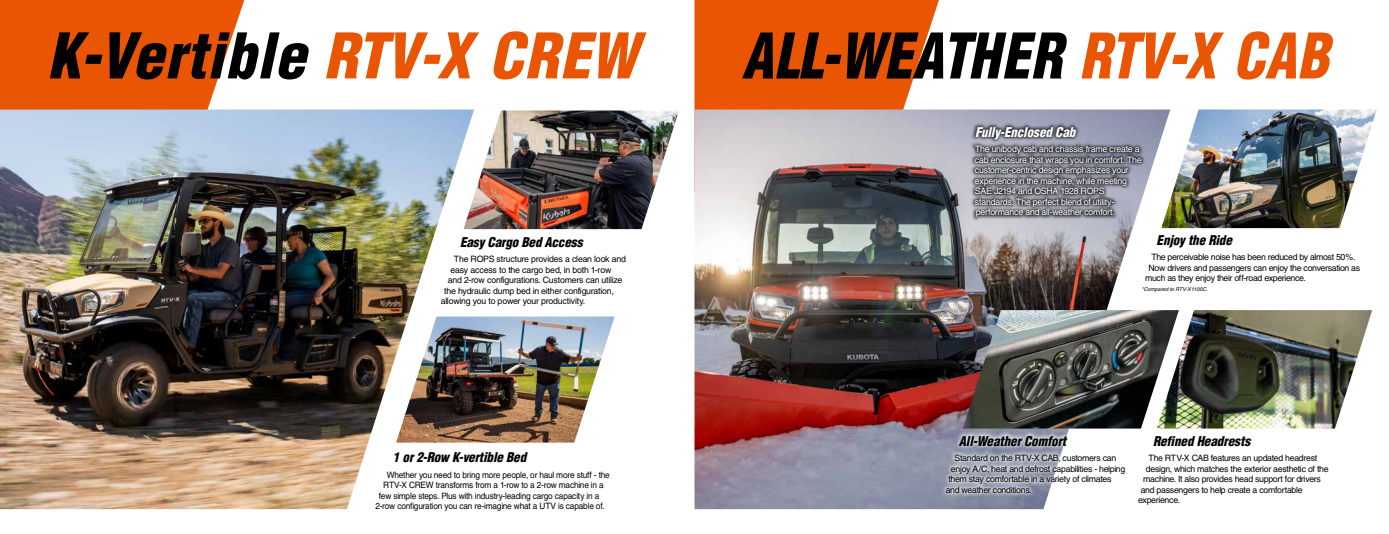
<style>
.page{position:relative;width:1389px;height:534px;background:#fff}
.page>*{position:absolute;margin:0;border:0;box-sizing:border-box;transform-origin:0 0}
.t1{font:italic 900 condensed 61.25px "Helvetica";letter-spacing:.005em;color:#000}
.t2{font:italic 900 condensed 61.25px "Helvetica";letter-spacing:.005em;color:#000;scale:.93 1}
.t3{font:italic 900 condensed 13.12px "Helvetica";letter-spacing:-.01em;color:#000}
.t4{font:italic 900 condensed 13.12px "Helvetica";letter-spacing:-.01em;color:#fff}
.t5{font:8.75px "Helvetica";letter-spacing:-.03em;color:#000}
.t6{font:8.75px/10.5px "Helvetica";letter-spacing:-.025em;color:#fff}
.t7{font:8.75px "Helvetica";letter-spacing:-.03em;color:#000;scale:.95 1}
.t8{font:italic 5.25px "Helvetica";color:#000}
.s1{color:#ea5504}
</style>
<div class="page">
<svg style="left:0;top:0;width:244px;height:109px;background:#eb6115"></svg>
<svg style="left:694px;top:0;width:245px;height:109px;background:#eb6116"></svg>
<img style="left:0;top:109px;width:474px;height:399px">
<img style="left:464px;top:110px;width:214px;height:119px">
<img style="left:396px;top:316px;width:219px;height:126px">
<img style="left:694px;top:109px;width:476px;height:399px">
<img style="left:1179px;top:310px;width:193px;height:118px">
<img style="left:963px;top:310px;width:216px;height:118px">
<div style="left:941px;top:431px;width:189px;height:66px;background:#fff;opacity:.75"></div>
<div style="left:971px;top:122px;width:175px;height:99px;background:#000;opacity:.75"></div>
<img style="left:1161px;top:109px;width:216px;height:119px">
<h1 class="t1" style="left:47px;top:17px;width:592px">K-Vertible <span class="s1">RTV-X CREW</span></h1>
<h1 class="t2" style="left:742px;top:17px;width:633px">ALL-WEATHER <span class="s1">RTV-X CAB</span></h1>
<h2 class="t3" style="left:460px;top:233px;width:124px">Easy Cargo Bed Access</h2>
<p class="t5" style="left:454px;top:254px;width:174px">The ROPS structure provides a clean look and</p>
<p class="t5" style="left:450px;top:264px;width:163px">easy access to the cargo bed, in both 1-row</p>
<p class="t5" style="left:448px;top:275px;width:176px">and 2-row configurations. Customers can utilize</p>
<p class="t5" style="left:444px;top:285px;width:171px">the hydraulic dump bed in either configuration,</p>
<p class="t5" style="left:441px;top:296px;width:146px">allowing you to power your productivity.</p>
<h2 class="t3" style="left:393px;top:449px;width:135px">1 or 2-Row K-vertible Bed</h2>
<p class="t7" style="left:387px;top:469px;width:236px">Whether you need to bring more people, or haul more stuff - the</p>
<p class="t7" style="left:383px;top:479px;width:234px">RTV-X CREW transforms from a 1-row to a 2-row machine in a</p>
<p class="t7" style="left:379px;top:490px;width:234px">few simple steps. Plus with industry-leading cargo capacity in a</p>
<p class="t7" style="left:375px;top:500px;width:243px">2-row configuration you can re-imagine what a UTV is capable of.</p>
<h2 class="t4" style="left:975px;top:124px;width:102px">Fully-Enclosed Cab</h2>
<p class="t6" style="left:975px;top:144px;width:168px">The unibody cab and chassis frame create a cab enclosure that wraps you in comfort. The customer-centric design emphasizes your experience in the machine, while meeting SAE J2194 and OSHA 1928 ROPS standards. The perfect blend of utility&shy;performance and all-weather comfort.</p>
<h2 class="t3" style="left:1157px;top:231px;width:77px">Enjoy the Ride</h2>
<p class="t5" style="left:1151px;top:252px;width:206px">The perceivable noise has been reduced by almost 50%.</p>
<p class="t5" style="left:1149px;top:262px;width:213px">Now drivers and passengers can enjoy the conversation as</p>
<p class="t5" style="left:1145px;top:273px;width:162px">much as they enjoy their off-road experience.</p>
<p class="t8" style="left:1142px;top:285px;width:67px">*Compared to RTV-X1100C.</p>
<h2 class="t3" style="left:959px;top:432px;width:109px">All-Weather Comfort</h2>
<p class="t5" style="left:954px;top:453px;width:163px">Standard on the RTV-X CAB, customers can</p>
<p class="t5" style="left:951px;top:463px;width:176px">enjoy A/C, heat and defrost capabilities - helping</p>
<p class="t5" style="left:948px;top:474px;width:165px">them stay comfortable in a variety of climates</p>
<p class="t5" style="left:946px;top:484px;width:88px">and weather conditions.</p>
<h2 class="t3" style="left:1153px;top:432px;width:99px">Refined Headrests</h2>
<p class="t5" style="left:1149px;top:453px;width:170px">The RTV-X CAB features an updated headrest</p>
<p class="t5" style="left:1146px;top:463px;width:184px">design, which matches the exterior aesthetic of the</p>
<p class="t5" style="left:1143px;top:474px;width:179px">machine. It also provides head support for drivers</p>
<p class="t5" style="left:1141px;top:484px;width:163px">and passengers to help create a comfortable</p>
<p class="t5" style="left:1138px;top:495px;width:44px">experience.</p>
</div>
